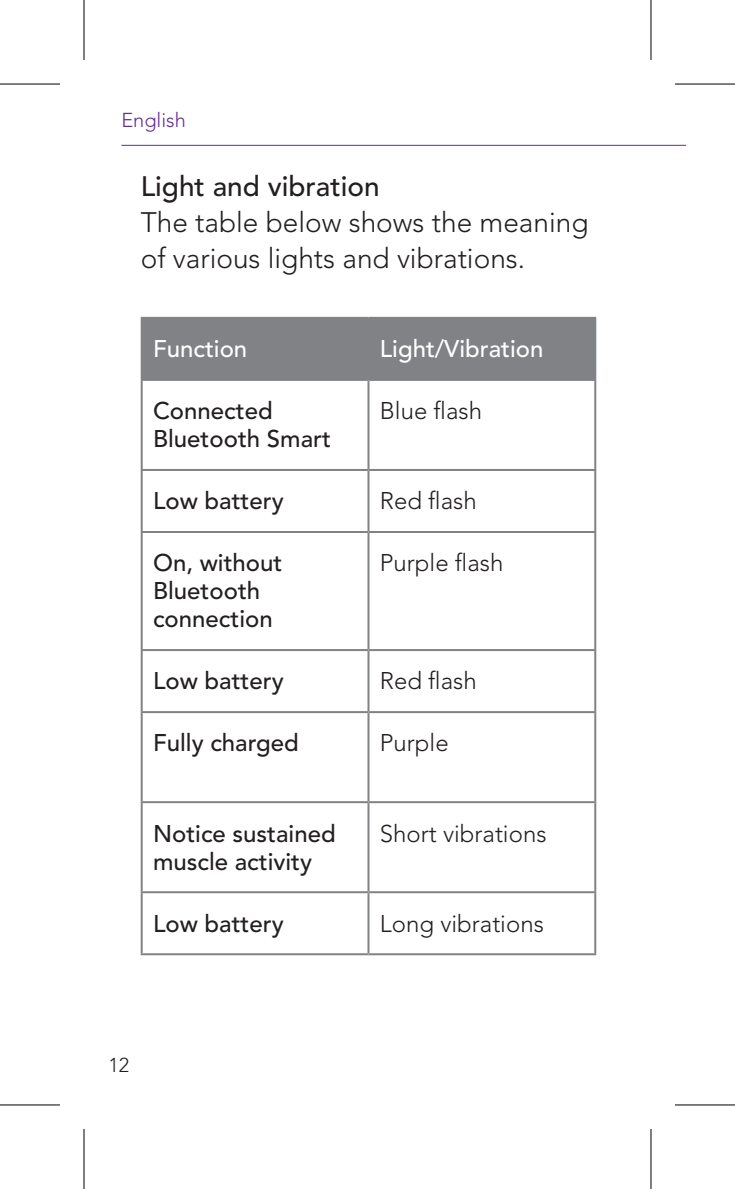
<style>
.page{position:relative;width:735px;height:1189px;background:#fff}
.page>*{position:absolute;margin:0;border:0;box-sizing:border-box;transform-origin:0 0}
.t1{font:300 28px/36px "Avenir LT Std";color:#231f20}
.t2{font:500 28px "Avenir LT Std";color:#231f20}
.t3{font:500 24px/28px "Avenir LT Std";color:#231f20}
.t4{font:300 24px "Avenir LT Std";color:#231f20}
.t5{font:500 24px "Avenir LT Std";color:#fff}
.t6{font:300 20px "Avenir LT Std";color:#652d91}
.t7{font:300 20px "Avenir LT Std";color:#231f20}
</style>
<div class="page">
<hr style="left:121px;top:145px;width:564px;height:1px;background:#652d91">
<div style="left:143px;top:319px;width:451px;height:60px;background:#808285"></div>
<hr style="left:141px;top:317px;width:227px;height:2px;background:#808285">
<hr style="left:141px;top:319px;width:2px;height:60px;background:#808285">
<hr style="left:368px;top:317px;width:228px;height:2px;background:#808285">
<hr style="left:367px;top:319px;width:2px;height:60px;background:#808285">
<hr style="left:594px;top:319px;width:2px;height:60px;background:#808285">
<hr style="left:141px;top:379px;width:227px;height:2px;background:#808285">
<hr style="left:141px;top:381px;width:2px;height:88px;background:#808285">
<hr style="left:368px;top:379px;width:228px;height:2px;background:#808285">
<hr style="left:367px;top:381px;width:2px;height:88px;background:#808285">
<hr style="left:594px;top:381px;width:2px;height:88px;background:#808285">
<hr style="left:141px;top:469px;width:227px;height:2px;background:#808285">
<hr style="left:141px;top:471px;width:2px;height:60px;background:#808285">
<hr style="left:368px;top:469px;width:228px;height:2px;background:#808285">
<hr style="left:367px;top:471px;width:2px;height:60px;background:#808285">
<hr style="left:594px;top:471px;width:2px;height:60px;background:#808285">
<hr style="left:141px;top:531px;width:227px;height:2px;background:#808285">
<hr style="left:141px;top:533px;width:2px;height:116px;background:#808285">
<hr style="left:368px;top:531px;width:228px;height:2px;background:#808285">
<hr style="left:367px;top:533px;width:2px;height:116px;background:#808285">
<hr style="left:594px;top:533px;width:2px;height:116px;background:#808285">
<hr style="left:141px;top:649px;width:227px;height:2px;background:#808285">
<hr style="left:141px;top:651px;width:2px;height:60px;background:#808285">
<hr style="left:368px;top:649px;width:228px;height:2px;background:#808285">
<hr style="left:367px;top:651px;width:2px;height:60px;background:#808285">
<hr style="left:594px;top:651px;width:2px;height:60px;background:#808285">
<hr style="left:141px;top:711px;width:227px;height:2px;background:#808285">
<hr style="left:141px;top:713px;width:2px;height:88px;background:#808285">
<hr style="left:368px;top:711px;width:228px;height:2px;background:#808285">
<hr style="left:367px;top:713px;width:2px;height:88px;background:#808285">
<hr style="left:594px;top:713px;width:2px;height:88px;background:#808285">
<hr style="left:141px;top:801px;width:227px;height:2px;background:#808285">
<hr style="left:141px;top:803px;width:2px;height:88px;background:#808285">
<hr style="left:368px;top:801px;width:228px;height:2px;background:#808285">
<hr style="left:367px;top:803px;width:2px;height:88px;background:#808285">
<hr style="left:594px;top:803px;width:2px;height:88px;background:#808285">
<hr style="left:141px;top:891px;width:227px;height:2px;background:#808285">
<hr style="left:141px;top:893px;width:2px;height:60px;background:#808285">
<hr style="left:368px;top:891px;width:228px;height:2px;background:#808285">
<hr style="left:367px;top:893px;width:2px;height:60px;background:#808285">
<hr style="left:594px;top:893px;width:2px;height:60px;background:#808285">
<hr style="left:141px;top:953px;width:227px;height:2px;background:#808285">
<hr style="left:368px;top:953px;width:228px;height:2px;background:#808285">
<svg style="left:0;top:1105px;width:60px;height:1px"></svg>
<svg style="left:675px;top:1105px;width:60px;height:1px"></svg>
<hr style="left:0;top:83px;width:60px;height:2px;background:#000">
<hr style="left:675px;top:83px;width:60px;height:2px;background:#000">
<hr style="left:0;top:1104px;width:60px;height:1px;background:#000">
<hr style="left:675px;top:1104px;width:60px;height:1px;background:#000">
<hr style="left:83px;top:0;width:2px;height:60px;background:#000">
<hr style="left:83px;top:1128px;width:2px;height:60px;background:#000">
<hr style="left:650px;top:0;width:2px;height:60px;background:#000">
<hr style="left:650px;top:1128px;width:2px;height:60px;background:#000">
<p class="t6" style="left:121px;top:108px;width:66px">English</p>
<p class="t2" style="left:141px;top:170px;width:241px">Light and vibration</p>
<p class="t1" style="left:141px;top:204px;width:449px">The table below shows the meaning of various lights and vibrations.</p>
<p class="t5" style="left:153px;top:335px;width:96px">Function</p>
<p class="t5" style="left:380px;top:335px;width:165px">Light/Vibration</p>
<p class="t3" style="left:153px;top:397px;width:121px">Connected</p>
<p class="t3" style="left:153px;top:425px;width:179px">Bluetooth Smart</p>
<p class="t4" style="left:380px;top:397px;width:104px">Blue flash</p>
<p class="t3" style="left:153px;top:487px;width:132px">Low battery</p>
<p class="t4" style="left:380px;top:487px;width:98px">Red flash</p>
<p class="t3" style="left:153px;top:549px;width:131px">On, without<br>Bluetooth connection</p>
<p class="t4" style="left:380px;top:549px;width:125px">Purple flash</p>
<p class="t3" style="left:153px;top:667px;width:132px">Low battery</p>
<p class="t4" style="left:380px;top:667px;width:98px">Red flash</p>
<p class="t3" style="left:153px;top:729px;width:147px">Fully charged</p>
<p class="t4" style="left:380px;top:729px;width:70px">Purple</p>
<p class="t3" style="left:153px;top:819px;width:184px">Notice sustained</p>
<p class="t3" style="left:153px;top:847px;width:161px">muscle activity</p>
<p class="t4" style="left:380px;top:819px;width:168px">Short vibrations</p>
<p class="t3" style="left:153px;top:909px;width:132px">Low battery</p>
<p class="t4" style="left:380px;top:909px;width:166px">Long vibrations</p>
<p class="t7" style="left:109px;top:1053px;width:22px">12</p>
</div>
